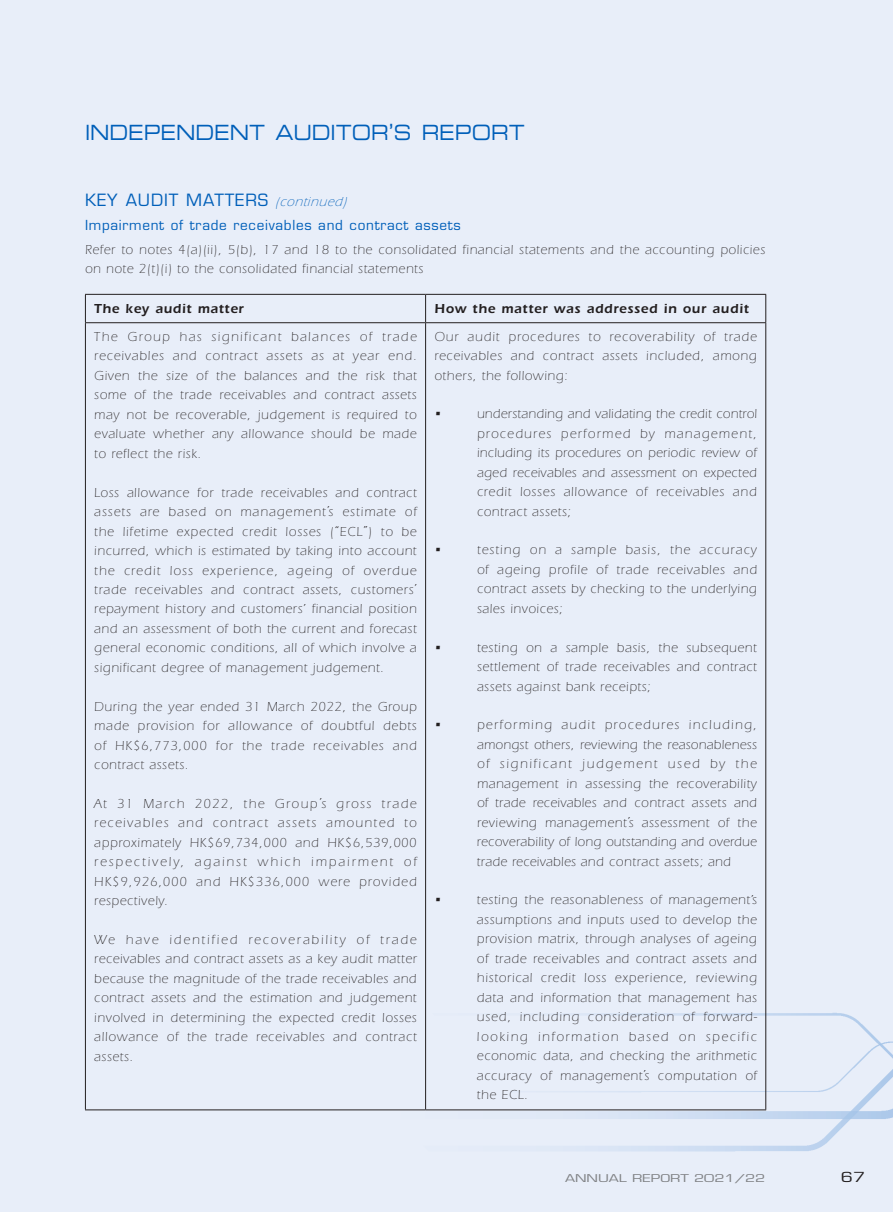
<style>
.page{position:relative;width:893px;height:1212px;background:#fff}
.page>*{position:absolute;margin:0;border:0;box-sizing:border-box;transform-origin:0 0}
.t1{font:21px "Eurostile LT Std Ex 2";color:#005fb9;scale:.85 1}
.t2{font:16.5px "Eurostile LT Std";letter-spacing:.055em;color:#005fb9}
.t3{font:300 13.5px/19.5px "ITC Eras Std";letter-spacing:.045em;color:#231f20;text-align:justify}
.t4{font:600 13.5px "ITC Eras Std";letter-spacing:.05em;color:#231f20}
.t5{font:13.5px "Eurostile LT Std";letter-spacing:.055em;color:#005fb9}
.t6{font:13.5px "Eurostile LT Std";color:#231f20;scale:1.3 1}
.t7{font:10.5px "Eurostile LT Std";letter-spacing:-.005em;color:#808285;scale:1.4 1}
.s1{font-family:"ITC Eras Std";font-weight:300;font-style:italic;font-size:13.5px}
</style>
<div class="page">
<hr style="left:85px;top:294px;width:341px;height:1px;background:#231f20">
<svg style="left:85px;top:295px;width:1px;height:27px"></svg>
<hr style="left:426px;top:294px;width:340px;height:1px;background:#231f20">
<svg style="left:425px;top:295px;width:1px;height:27px"></svg>
<svg style="left:765px;top:295px;width:1px;height:27px"></svg>
<hr style="left:85px;top:322px;width:341px;height:1px;background:#231f20">
<hr style="left:85px;top:323px;width:1px;height:786px;background:#231f20">
<hr style="left:426px;top:322px;width:340px;height:1px;background:#231f20">
<hr style="left:425px;top:323px;width:1px;height:786px;background:#231f20">
<hr style="left:765px;top:323px;width:1px;height:786px;background:#231f20">
<hr style="left:85px;top:1109px;width:341px;height:1px;background:#231f20">
<hr style="left:426px;top:1109px;width:340px;height:1px;background:#231f20">
<h1 class="t1" style="left:85px;top:118px;width:519px">INDEPENDENT AUDITOR’S REPORT</h1>
<p class="t2" style="left:85px;top:190px;width:267px">KEY AUDIT MATTERS <span class="s1">(continued)</span></p>
<p class="t5" style="left:85px;top:217px;width:377px">Impairment of trade receivables and contract assets</p>
<p class="t3" style="left:85px;top:240px;width:682px">Refer to notes 4(a)(ii), 5(b), 17 and 18 to the consolidated financial statements and the accounting policies on note 2(t)(i) to the consolidated financial statements</p>
<p class="t4" style="left:94px;top:300px;width:151px">The key audit matter</p>
<p class="t4" style="left:434px;top:300px;width:316px">How the matter was addressed in our audit</p>
<p class="t3" style="left:94px;top:327px;width:324px">The Group has significant balances of trade receivables and contract assets as at year end.<br>Given the size of the balances and the risk that some of the trade receivables and contract assets may not be recoverable, judgement is required to evaluate whether any allowance should be made to reflect the risk.</p>
<p class="t3" style="left:94px;top:482px;width:324px">Loss allowance for trade receivables and contract assets are based on management’s estimate of the lifetime expected credit losses (“ECL”) to be incurred, which is estimated by taking into account the credit loss experience, ageing of overdue trade receivables and contract assets, customers’ repayment history and customers’ financial position and an assessment of both the current and forecast general economic conditions, all of which involve a significant degree of management judgement.</p>
<p class="t3" style="left:94px;top:697px;width:324px">During the year ended 31 March 2022, the Group made provision for allowance of doubtful debts of HK$6,773,000 for the trade receivables and contract assets.</p>
<p class="t3" style="left:94px;top:794px;width:324px">At 31 March 2022, the Group’s gross trade receivables and contract assets amounted to approximately HK$69,734,000 and HK$6,539,000 respectively, against which impairment of HK$9,926,000 and HK$336,000 were provided respectively.</p>
<p class="t3" style="left:94px;top:930px;width:324px">We have identified recoverability of trade receivables and contract assets as a key audit matter because the magnitude of the trade receivables and contract assets and the estimation and judgement involved in determining the expected credit losses allowance of the trade receivables and contract assets.</p>
<p class="t3" style="left:434px;top:327px;width:324px">Our audit procedures to recoverability of trade receivables and contract assets included, among others, the following:</p>
<p class="t3" style="left:434px;top:404px;width:9px">•</p>
<p class="t3" style="left:477px;top:404px;width:282px">understanding and validating the credit control procedures performed by management, including its procedures on periodic review of aged receivables and assessment on expected credit losses allowance of receivables and contract assets;</p>
<p class="t3" style="left:434px;top:540px;width:9px">•</p>
<p class="t3" style="left:477px;top:540px;width:281px">testing on a sample basis, the accuracy of ageing profile of trade receivables and contract assets by checking to the underlying sales invoices;</p>
<p class="t3" style="left:434px;top:638px;width:9px">•</p>
<p class="t3" style="left:477px;top:638px;width:281px">testing on a sample basis, the subsequent settlement of trade receivables and contract assets against bank receipts;</p>
<p class="t3" style="left:434px;top:715px;width:9px">•</p>
<p class="t3" style="left:477px;top:715px;width:282px">performing audit procedures including, amongst others, reviewing the reasonableness of significant judgement used by the management in assessing the recoverability of trade receivables and contract assets and reviewing management’s assessment of the recoverability of long outstanding and overdue trade receivables and contract assets; and</p>
<p class="t3" style="left:434px;top:890px;width:9px">•</p>
<p class="t3" style="left:477px;top:890px;width:282px">testing the reasonableness of management’s assumptions and inputs used to develop the provision matrix, through analyses of ageing of trade receivables and contract assets and historical credit loss experience, reviewing data and information that management has used, including consideration of forward&shy;looking information based on specific economic data, and checking the arithmetic accuracy of management’s computation of the ECL.</p>
<p class="t7" style="left:565px;top:1172px;width:145px">ANNUAL REPORT 2021/22</p>
<p class="t6" style="left:841px;top:1168px;width:20px">67</p>
</div>
